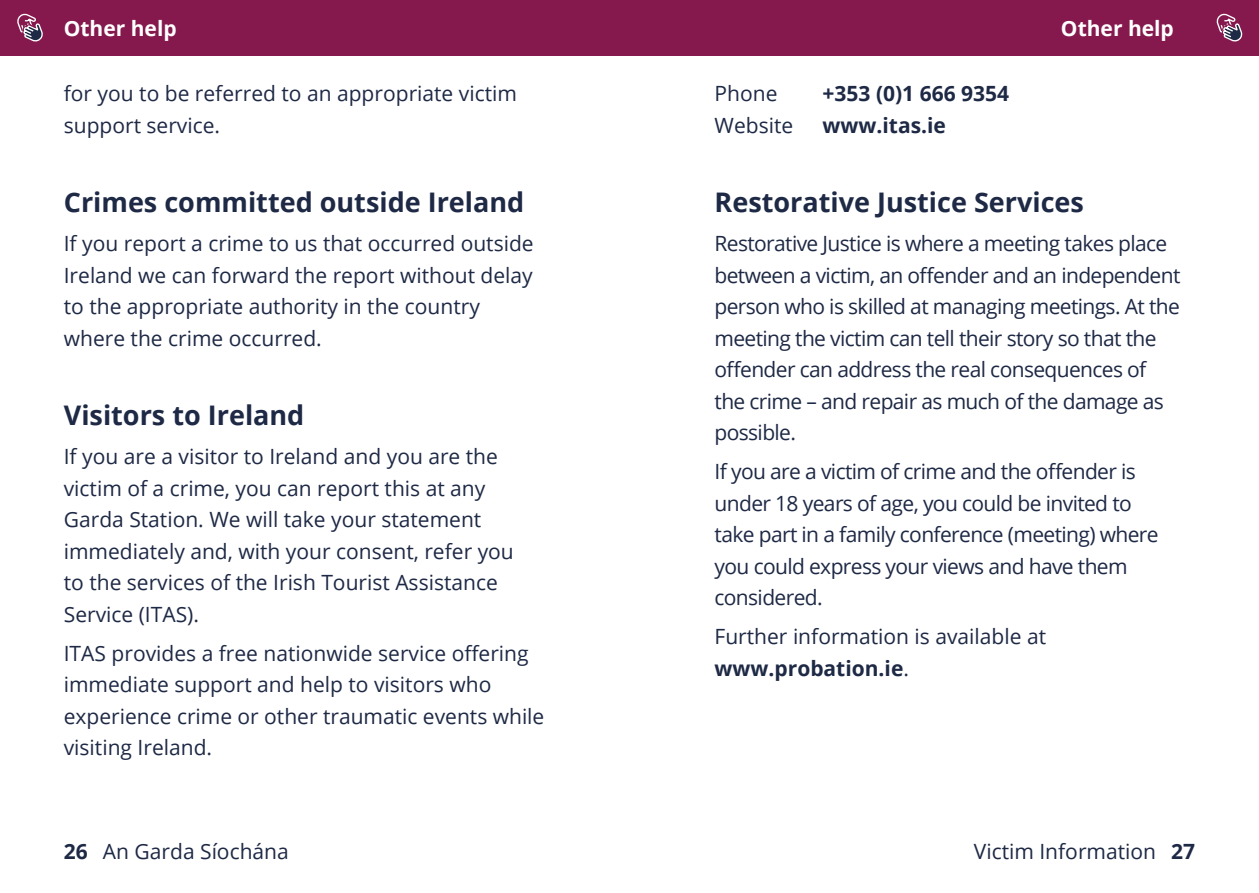
<style>
.page{position:relative;width:1259px;height:893px;background:#fff}
.page>*{position:absolute;margin:0;border:0;box-sizing:border-box;transform-origin:0 0}
.t1{font:700 27px "Open Sans";color:#1e2945}
.t2{font:21px/31.5px "Open Sans";color:#1e2945}
.t3{font:21px/31.5px "Open Sans";letter-spacing:-.03em;color:#1e2945}
.t4{font:700 21px "Open Sans";color:#1e2945}
.t5{font:700 21px "Open Sans";color:#fff}
.s1{font-weight:700}
</style>
<div class="page">
<div style="left:0;top:0;width:629px;height:55px;background:#85194d"></div>
<div style="left:629px;top:0;width:630px;height:55px;background:#85194d"></div>
<svg style="left:1216px;top:13px;width:27px;height:29px"></svg>
<svg style="left:17px;top:13px;width:26px;height:29px"></svg>
<p class="t5" style="left:64px;top:13px;width:114px">Other help</p>
<p class="t5" style="left:1061px;top:13px;width:114px">Other help</p>
<p class="t2" style="left:64px;top:77px;width:455px">for you to be referred to an appropriate victim support service.</p>
<p class="t1" style="left:64px;top:183px;width:462px">Crimes committed outside Ireland</p>
<p class="t2" style="left:64px;top:227px;width:471px">If you report a crime to us that occurred outside Ireland we can forward the report without delay to the appropriate authority in the country where the crime occurred.</p>
<p class="t1" style="left:64px;top:396px;width:242px">Visitors to Ireland</p>
<p class="t2" style="left:64px;top:440px;width:451px">If you are a visitor to Ireland and you are the victim of a crime, you can report this at any Garda Station. We will take your statement immediately and, with your consent, refer you to the services of the Irish Tourist Assistance Service (ITAS).</p>
<p class="t2" style="left:64px;top:637px;width:482px">ITAS provides a free nationwide service offering immediate support and help to visitors who experience crime or other traumatic events while visiting Ireland.</p>
<p class="t2" style="left:714px;top:77px;width:64px">Phone</p>
<p class="t4" style="left:822px;top:79px;width:188px">+353 (0)1 666 9354</p>
<p class="t2" style="left:714px;top:109px;width:80px">Website</p>
<p class="t4" style="left:822px;top:110px;width:125px">www.itas.ie</p>
<p class="t1" style="left:714px;top:183px;width:371px">Restorative Justice Services</p>
<p class="t3" style="left:714px;top:227px;width:467px">Restorative Justice is where a meeting takes place between a victim, an offender and an independent person who is skilled at managing meetings. At the meeting the victim can tell their story so that the offender can address the real consequences of the crime – and repair as much of the damage as possible.</p>
<p class="t3" style="left:714px;top:455px;width:445px">If you are a victim of crime and the offender is under 18 years of age, you could be invited to take part in a family conference (meeting) where you could express your views and have them considered.</p>
<p class="t2" style="left:714px;top:620px;width:333px">Further information is available at <span class="s1">www.probation.ie</span>.</p>
<p class="t2" style="left:64px;top:835px;width:226px"><span class="s1">26</span> An Garda Síochána</p>
<p class="t2" style="left:974px;top:835px;width:223px">Victim Information <span class="s1">27</span></p>
</div>
